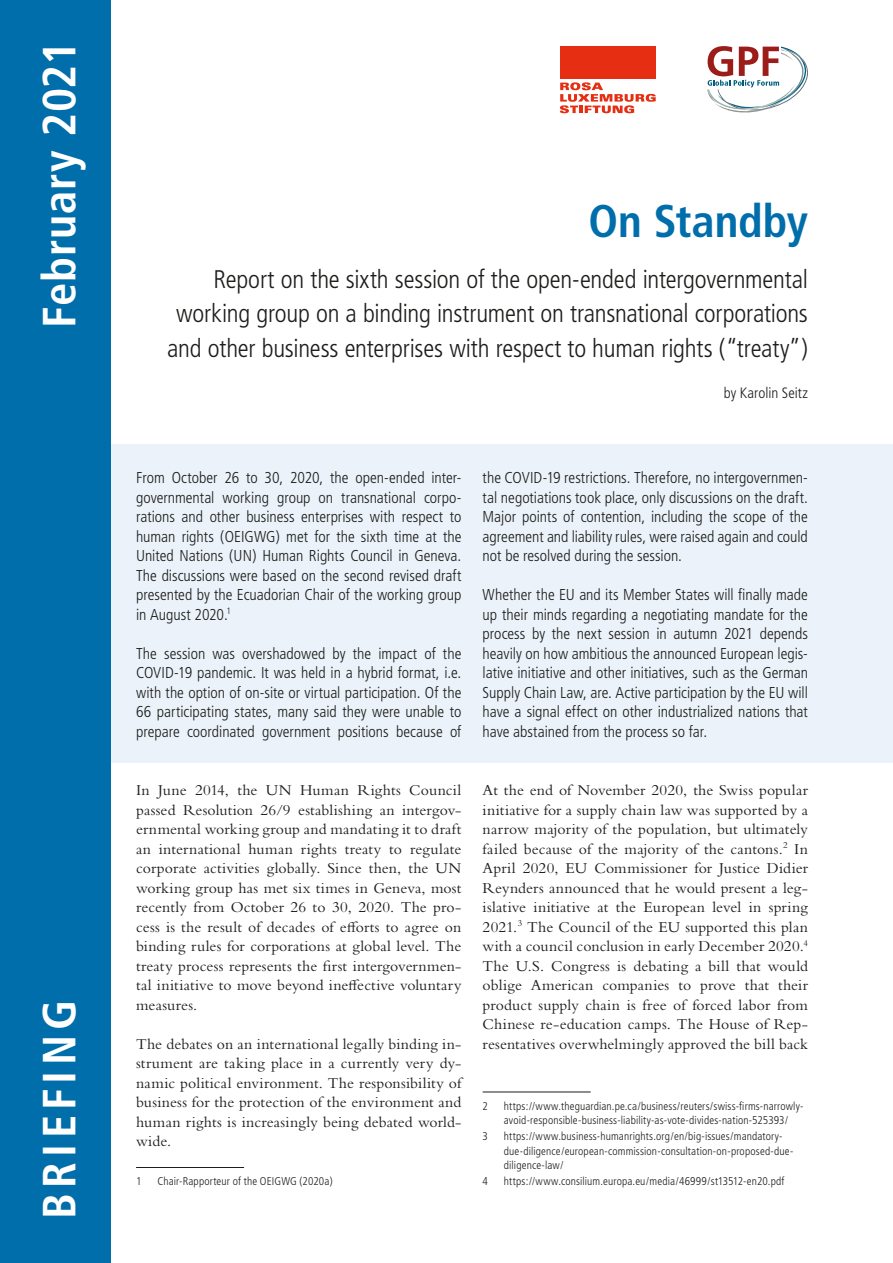
<style>
.page{position:relative;width:893px;height:1263px;background:#fff}
.page>*{position:absolute;margin:0;border:0;box-sizing:border-box;transform-origin:0 0}
.t1{font:700 condensed 46.5px "Frutiger";letter-spacing:.015em;color:#fff}
.t2{font:700 condensed 46.5px "Frutiger";letter-spacing:.115em;color:#fff}
.t3{font:700 condensed 45.75px "Frutiger";letter-spacing:-.005em;color:#006eab}
.t4{font:300 condensed 25.5px/34.5px "Frutiger";letter-spacing:-.01em;color:#1d1d1b;text-align:right}
.t5{font:15.75px/19.5px "Bembo Std";letter-spacing:.01em;color:#1d1d1b;text-align:justify}
.t6{font:300 condensed 15.75px/19.5px "Frutiger";color:#1d1d1b;text-align:justify}
.t7{font:300 condensed 15px "Frutiger";color:#1d1d1b}
.t8{font:300 condensed 11.25px/14.2px "Frutiger";letter-spacing:.01em;color:#1d1d1b}
</style>
<div class="page">
<div style="left:0;top:444px;width:893px;height:318px;background:#ebf2f9"></div>
<div style="left:0;top:0;width:111px;height:1263px;background:#006eab"></div>
<hr style="left:136px;top:1167px;width:108px;height:1px;background:#1d1d1b">
<hr style="left:483px;top:1092px;width:108px;height:1px;background:#1d1d1b">
<svg style="left:707px;top:46px;width:101px;height:67px"></svg>
<div style="left:560px;top:46px;width:96px;height:32px;background:#e52e12"></div>
<svg style="left:560px;top:82px;width:96px;height:31px"></svg>
<h1 class="t1" style="left:32px;top:328px;width:289px;rotate:-90deg">February 2021</h1>
<h1 class="t2" style="left:32px;top:1219px;width:221px;rotate:-90deg">BRIEFING</h1>
<h2 class="t3" style="left:589px;top:194px;width:221px">On Standby</h2>
<h3 class="t4" style="left:167px;top:262px;width:642px">Report on the sixth session of the open-ended intergovernmental working group on a binding instrument on transnational corporations and other business enterprises with respect to human rights (“treaty”)</h3>
<p class="t7" style="left:724px;top:385px;width:86px">by Karolin Seitz</p>
<p class="t6" style="left:136px;top:468px;width:327px">From October 26 to 30, 2020, the open-ended inter&shy;governmental working group on transnational corpo&shy;rations and other business enterprises with respect to human rights (OEIGWG) met for the sixth time at the United Nations (UN) Human Rights Council in Geneva.<br>The discussions were based on the second revised draft presented by the Ecuadorian Chair of the working group in August 2020.<sup>1</sup></p>
<p class="t6" style="left:136px;top:644px;width:327px">The session was overshadowed by the impact of the COVID-19 pandemic. It was held in a hybrid format, i.e. with the option of on-site or virtual participation. Of the 66 participating states, many said they were unable to prepare coordinated government positions because of</p>
<p class="t5" style="left:136px;top:780px;width:327px">In June 2014, the UN Human Rights Council passed Resolution 26/9 establishing an intergov&shy;ernmental working group and mandating it to draft an international human rights treaty to regulate corporate activities globally. Since then, the UN working group has met six times in Geneva, most recently from October 26 to 30, 2020. The pro&shy;cess is the result of decades of efforts to agree on binding rules for corporations at global level. The treaty process represents the first intergovernmen&shy;tal initiative to move beyond ineffective voluntary measures. <sup>1</sup></p>
<p class="t5" style="left:136px;top:1034px;width:327px">The debates on an international legally binding in&shy;strument are taking place in a currently very dy&shy;namic political environment. The responsibility of business for the protection of the environment and human rights is increasingly being debated world&shy;wide.</p>
<p class="t8" style="left:136px;top:1174px;width:7px">1</p>
<p class="t8" style="left:157px;top:1174px;width:177px">Chair-Rapporteur of the OEIGWG (2020a)</p>
<p class="t6" style="left:483px;top:468px;width:327px">the COVID-19 restrictions. Therefore, no intergovernmen&shy;tal negotiations took place, only discussions on the draft.<br>Major points of contention, including the scope of the agreement and liability rules, were raised again and could not be resolved during the session.</p>
<p class="t6" style="left:483px;top:585px;width:327px">Whether the EU and its Member States will finally made up their minds regarding a negotiating mandate for the process by the next session in autumn 2021 depends heavily on how ambitious the announced European legis&shy;lative initiative and other initiatives, such as the German Supply Chain Law, are. Active participation by the EU will have a signal effect on other industrialized nations that have abstained from the process so far.</p>
<p class="t5" style="left:483px;top:780px;width:327px">At the end of November 2020, the Swiss popular initiative for a supply chain law was supported by a narrow majority of the population, but ultimately failed because of the majority of the cantons.<sup>2</sup> In April 2020, EU Commissioner for Justice Didier Reynders announced that he would present a leg&shy;islative initiative at the European level in spring 2021.<sup>3</sup> The Council of the EU supported this plan with a council conclusion in early December 2020.<sup>4<br></sup>The U.S. Congress is debating a bill that would oblige American companies to prove that their product supply chain is free of forced labor from Chinese re-education camps. The House of Rep&shy;resentatives overwhelmingly approved the bill back</p>
<p class="t8" style="left:483px;top:1099px;width:7px">2</p>
<p class="t8" style="left:504px;top:1099px;width:301px">https://www.theguardian.pe.ca/business/reuters/swiss-firms-narrowly&shy;avoid-responsible-business-liability-as-vote-divides-nation-525393/</p>
<p class="t8" style="left:483px;top:1129px;width:7px">3</p>
<p class="t8" style="left:504px;top:1129px;width:291px">https://www.business-humanrights.org/en/big-issues/mandatory&shy;due-diligence/european-commission-consultation-on-proposed-due&shy;diligence-law/</p>
<p class="t8" style="left:483px;top:1174px;width:7px">4</p>
<p class="t8" style="left:504px;top:1174px;width:282px">https://www.consilium.europa.eu/media/46999/st13512-en20.pdf</p>
</div>
